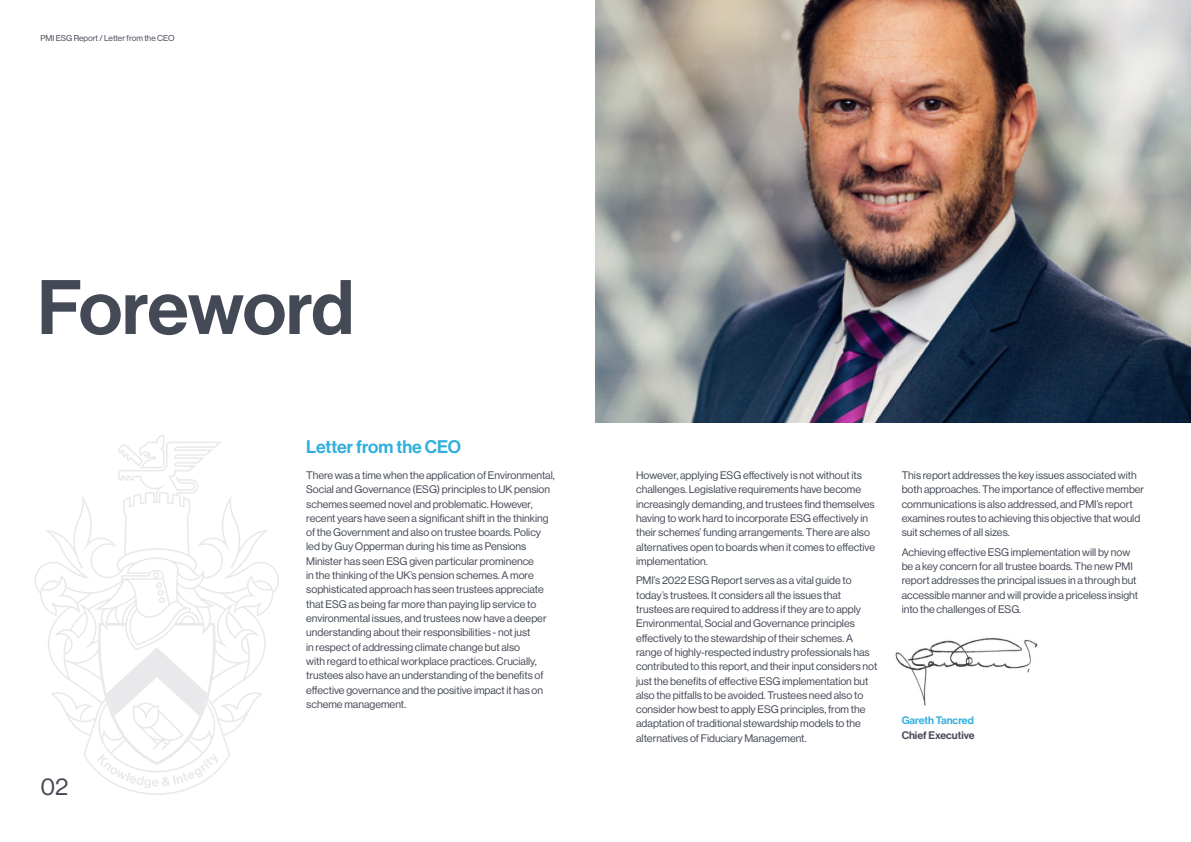
<style>
.page{position:relative;width:1191px;height:842px;background:#fff}
.page>*{position:absolute;margin:0;border:0;box-sizing:border-box;transform-origin:0 0}
.t1{font:500 75.4px "Haas Grot Disp 65";letter-spacing:-.015em;color:#444956}
.t2{font:23.9px "Haas Grot Disp 55 Roman";color:#444956}
.t3{font:500 17.9px "Haas Grot Disp 65";letter-spacing:-.005em;color:#31afdd}
.t4{font:10.7px/14.3px "Haas Grot Disp 55 Roman";color:#444956}
.t5{font:500 10.7px "Haas Grot Disp 65";color:#444956}
.t6{font:500 10.7px "Haas Grot Disp 65";color:#31afdd}
.t7{font:8.4px "Haas Grot Disp 55 Roman";color:#444956}
</style>
<div class="page">
<img style="left:595px;top:0;width:596px;height:423px">
<img style="left:895px;top:637px;width:143px;height:69px">
<svg style="left:34px;top:442px;width:245px;height:353px"></svg>
<svg style="left:156px;top:582px;width:9px;height:21px"></svg>
<svg style="left:118px;top:435px;width:46px;height:33px"></svg>
<svg style="left:97px;top:647px;width:121px;height:141px"></svg>
<p class="t7" style="left:41px;top:34px;width:135px">PMI ESG Report / Letter from the CEO</p>
<h1 class="t1" style="left:37px;top:264px;width:318px">Foreword</h1>
<h2 class="t2" style="left:41px;top:773px;width:29px">02</h2>
<h3 class="t3" style="left:306px;top:436px;width:156px">Letter from the CEO</h3>
<p class="t4" style="left:306px;top:468px;width:250px">There was a time when the application of Environmental, Social and Governance (ESG) principles to UK pension schemes seemed novel and problematic. However, recent years have seen a significant shift in the thinking of the Government and also on trustee boards. Policy led by Guy Opperman during his time as Pensions Minister has seen ESG given particular prominence<br>in the thinking of the UK’s pension schemes. A more sophisticated approach has seen trustees appreciate that ESG as being far more than paying lip service to environmental issues, and trustees now have a deeper understanding about their responsibilities - not just<br>in respect of addressing climate change but also<br>with regard to ethical workplace practices. Crucially, trustees also have an understanding of the benefits of effective governance and the positive impact it has on scheme management.</p>
<p class="t4" style="left:636px;top:468px;width:241px">However, applying ESG effectively is not without its challenges. Legislative requirements have become increasingly demanding, and trustees find themselves having to work hard to incorporate ESG effectively in their schemes’ funding arrangements. There are also alternatives open to boards when it comes to effective implementation.</p>
<p class="t4" style="left:636px;top:573px;width:243px">PMI’s 2022 ESG Report serves as a vital guide to today’s trustees. It considers all the issues that trustees are required to address if they are to apply Environmental, Social and Governance principles effectively to the stewardship of their schemes. A range of highly-respected industry professionals has contributed to this report, and their input considers not just the benefits of effective ESG implementation but also the pitfalls to be avoided. Trustees need also to consider how best to apply ESG principles, from the adaptation of traditional stewardship models to the alternatives of Fiduciary Management.</p>
<p class="t4" style="left:901px;top:468px;width:244px">This report addresses the key issues associated with both approaches. The importance of effective member communications is also addressed, and PMI’s report examines routes to achieving this objective that would suit schemes of all sizes.</p>
<p class="t4" style="left:901px;top:545px;width:238px">Achieving effective ESG implementation will by now be a key concern for all trustee boards. The new PMI report addresses the principal issues in a through but accessible manner and will provide a priceless insight into the challenges of ESG.</p>
<p class="t6" style="left:901px;top:714px;width:74px">Gareth Tancred</p>
<p class="t5" style="left:901px;top:728px;width:75px">Chief Executive</p>
</div>
